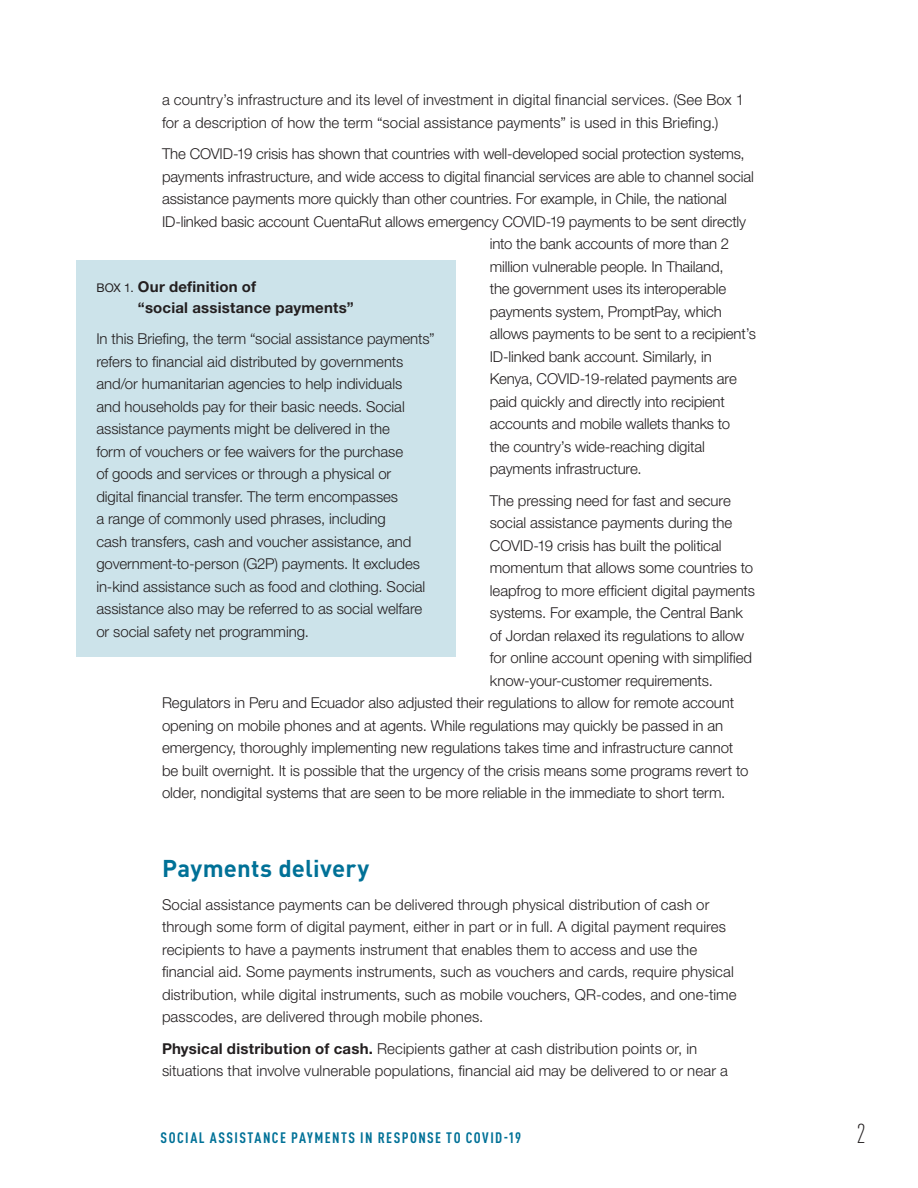
<style>
.page{position:relative;width:918px;height:1188px;background:#fff}
.page>*{position:absolute;margin:0;border:0;box-sizing:border-box;transform-origin:0 0}
.t1{font:300 condensed 27px "DIN Pro";color:#231f20}
.A_Head{font:700 24px "DIN Pro";letter-spacing:.01em;color:#007197}
.Body{font:300 15px/22.5px "Helvetica Neue LT Std";letter-spacing:-.005em;color:#231f20}
.Box_Body{font:300 15px/22.5px "Helvetica Neue LT Std";letter-spacing:-.005em;color:#231f20}
.Box_Title{font:700 15px/21px "Helvetica Neue LT Std";letter-spacing:.015em;color:#231f20}
.t2{font:700 condensed 15px "DIN Pro";letter-spacing:.095em;color:#007197}
.s1{font-weight:400;font-size:12px}
.s2{font-weight:700}
</style>
<div class="page">
<div style="left:76px;top:261px;width:380px;height:396px;background:#cce3ea"></div>
<p class="Body" style="left:162px;top:88px;width:584px">a country’s infrastructure and its level of investment in digital financial services. (See Box 1 for a description of how the term “social assistance payments” is used in this Briefing.)</p>
<p class="Body" style="left:162px;top:142px;width:584px">The COVID-19 crisis has shown that countries with well-developed social protection systems,</p>
<p class="Body" style="left:162px;top:165px;width:593px">payments infrastructure, and wide access to digital financial services are able to channel social</p>
<p class="Body" style="left:162px;top:187px;width:566px">assistance payments more quickly than other countries. For example, in Chile, the national</p>
<p class="Body" style="left:162px;top:210px;width:586px">ID-linked basic account CuentaRut allows emergency COVID-19 payments to be sent directly</p>
<p class="Body" style="left:490px;top:232px;width:241px">into the bank accounts of more than 2</p>
<p class="Body" style="left:490px;top:255px;width:235px">million vulnerable people. In Thailand,</p>
<p class="Body" style="left:490px;top:277px;width:238px">the government uses its interoperable</p>
<p class="Body" style="left:490px;top:300px;width:234px">payments system, PromptPay, which</p>
<p class="Body" style="left:490px;top:322px;width:268px">allows payments to be sent to a recipient’s</p>
<p class="Body" style="left:490px;top:345px;width:223px">ID-linked bank account. Similarly, in</p>
<p class="Body" style="left:490px;top:367px;width:249px">Kenya, COVID-19-related payments are</p>
<p class="Body" style="left:490px;top:390px;width:236px">paid quickly and directly into recipient</p>
<p class="Body" style="left:490px;top:412px;width:242px">accounts and mobile wallets thanks to</p>
<p class="Body" style="left:490px;top:435px;width:217px">the country’s wide-reaching digital</p>
<p class="Body" style="left:490px;top:457px;width:153px">payments infrastructure.</p>
<p class="Body" style="left:490px;top:489px;width:243px">The pressing need for fast and secure</p>
<p class="Body" style="left:490px;top:511px;width:244px">social assistance payments during the</p>
<p class="Body" style="left:490px;top:534px;width:233px">COVID-19 crisis has built the political</p>
<p class="Body" style="left:490px;top:556px;width:265px">momentum that allows some countries to</p>
<p class="Body" style="left:490px;top:579px;width:267px">leapfrog to more efficient digital payments</p>
<p class="Body" style="left:490px;top:601px;width:255px">systems. For example, the Central Bank</p>
<p class="Body" style="left:490px;top:624px;width:256px">of Jordan relaxed its regulations to allow</p>
<p class="Body" style="left:490px;top:646px;width:264px">for online account opening with simplified</p>
<p class="Body" style="left:490px;top:669px;width:225px">know-your-customer requirements.</p>
<p class="Body" style="left:162px;top:691px;width:574px">Regulators in Peru and Ecuador also adjusted their regulations to allow for remote account</p>
<p class="Body" style="left:162px;top:714px;width:563px">opening on mobile phones and at agents. While regulations may quickly be passed in an</p>
<p class="Body" style="left:162px;top:736px;width:573px">emergency, thoroughly implementing new regulations takes time and infrastructure cannot</p>
<p class="Body" style="left:162px;top:759px;width:588px">be built overnight. It is possible that the urgency of the crisis means some programs revert to</p>
<p class="Body" style="left:162px;top:781px;width:565px">older, nondigital systems that are seen to be more reliable in the immediate to short term.</p>
<p class="Box_Title" style="left:138px;top:276px;width:217px;text-indent:-42px"><span class="s1">BOX 1.</span> Our definition of<br>“social assistance payments”</p>
<p class="Box_Body" style="left:96px;top:327px;width:340px">In this Briefing, the term “social assistance payments” refers to financial aid distributed by governments and/or humanitarian agencies to help individuals<br>and households pay for their basic needs. Social assistance payments might be delivered in the<br>form of vouchers or fee waivers for the purchase<br>of goods and services or through a physical or<br>digital financial transfer. The term encompasses<br>a range of commonly used phrases, including<br>cash transfers, cash and voucher assistance, and government-to-person (G2P) payments. It excludes in-kind assistance such as food and clothing. Social assistance also may be referred to as social welfare or social safety net programming.</p>
<p class="A_Head" style="left:162px;top:848px;width:209px">Payments delivery</p>
<p class="Body" style="left:162px;top:893px;width:576px">Social assistance payments can be delivered through physical distribution of cash or through some form of digital payment, either in part or in full. A digital payment requires recipients to have a payments instrument that enables them to access and use the financial aid. Some payments instruments, such as vouchers and cards, require physical distribution, while digital instruments, such as mobile vouchers, QR-codes, and one-time passcodes, are delivered through mobile phones.</p>
<p class="Body" style="left:162px;top:1037px;width:568px"><span class="s2">Physical distribution of cash.</span> Recipients gather at cash distribution points or, in situations that involve vulnerable populations, financial aid may be delivered to or near a</p>
<p class="t2" style="left:161px;top:1126px;width:362px">SOCIAL ASSISTANCE PAYMENTS IN RESPONSE TO COVID-19</p>
<h1 class="t1" style="left:856px;top:1115px;width:11px">2</h1>
</div>
